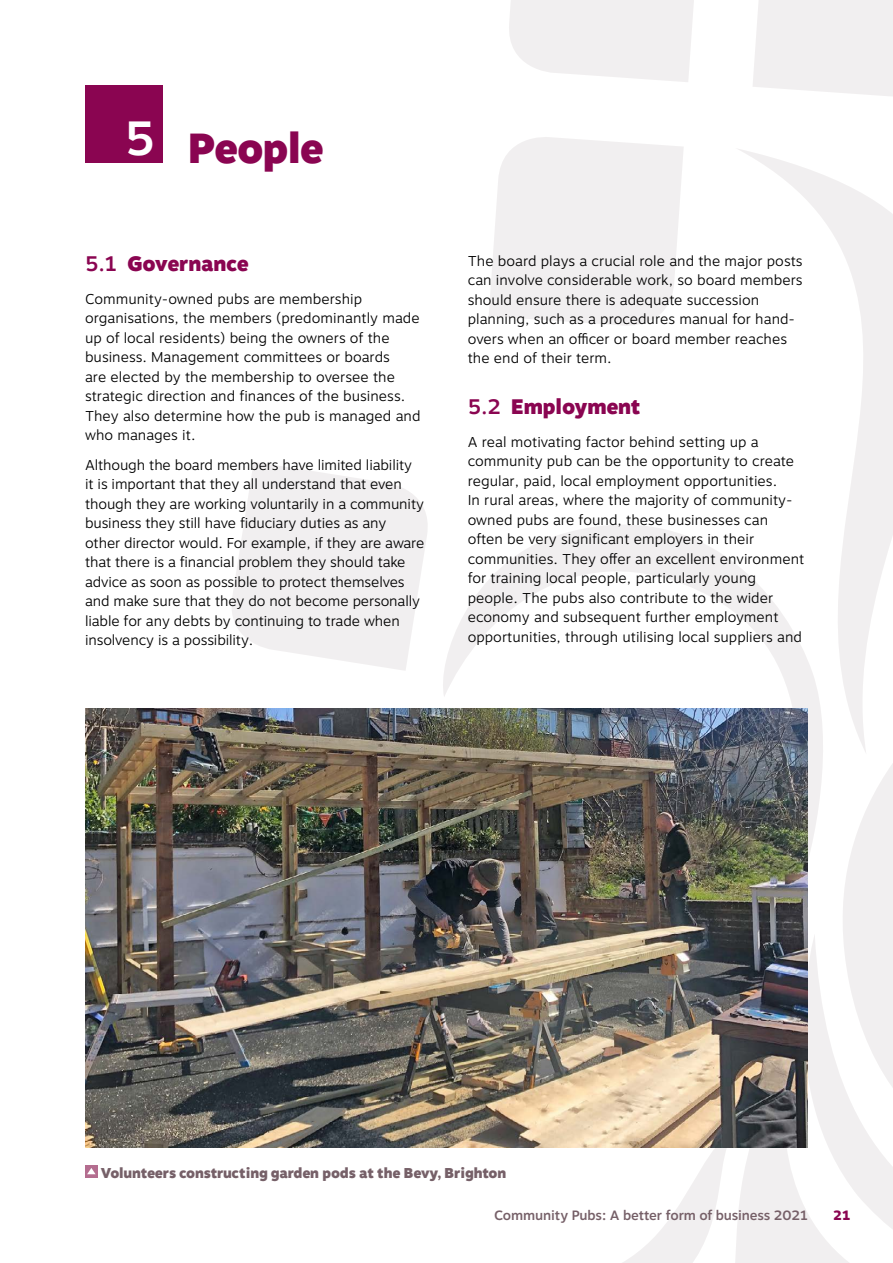
<style>
.page{position:relative;width:893px;height:1263px;background:#fff}
.page>*{position:absolute;margin:0;border:0;box-sizing:border-box;transform-origin:0 0}
.t1{font:900 42px "Motiva Sans";letter-spacing:-.025em;color:#8a0551}
.t2{font:900 21px "Motiva Sans";letter-spacing:-.01em;color:#8a0551}
.t3{font:300 14.25px/19.5px "Motiva Sans";color:#000}
.t4{font:900 14.25px "Motiva Sans";letter-spacing:-.01em;color:#766068}
.t5{font:500 13.5px "Motiva Sans";letter-spacing:-.01em;color:#766068}
.t6{font:800 13.5px "Motiva Sans";color:#8a0551}
.s1{font-weight:500}
</style>
<div class="page">
<svg style="left:738px;top:149px;width:155px;height:482px"></svg>
<svg style="left:838px;top:631px;width:55px;height:302px"></svg>
<svg style="left:808px;top:933px;width:85px;height:296px"></svg>
<svg style="left:596px;top:1059px;width:285px;height:204px"></svg>
<svg style="left:443px;top:488px;width:393px;height:371px"></svg>
<svg style="left:232px;top:462px;width:196px;height:208px"></svg>
<svg style="left:489px;top:137px;width:195px;height:189px"></svg>
<div style="left:753px;top:0;width:140px;height:96px;background:#f1eff0"></div>
<svg style="left:509px;top:0;width:185px;height:82px"></svg>
<div style="left:85px;top:85px;width:78px;height:78px;background:#8a0551"></div>
<img style="left:85px;top:708px;width:723px;height:439px">
<div style="left:85px;top:1165px;width:13px;height:13px;background:#b46d8f"></div>
<svg style="left:87px;top:1168px;width:9px;height:6px"></svg>
<h1 class="t1" style="left:125px;top:117px;width:201px"><sup>5</sup> People</h1>
<h2 class="t2" style="left:85px;top:248px;width:165px"><span class="s1">5.1</span> Governance</h2>
<p class="t3" style="left:85px;top:289px;width:337px">Community-owned pubs are membership organisations, the members (predominantly made up of local residents) being the owners of the business. Management committees or boards<br>are elected by the membership to oversee the strategic direction and finances of the business.<br>They also determine how the pub is managed and who manages it.</p>
<p class="t3" style="left:85px;top:455px;width:341px">Although the board members have limited liability<br>it is important that they all understand that even though they are working voluntarily in a community business they still have fiduciary duties as any other director would. For example, if they are aware that there is a financial problem they should take advice as soon as possible to protect themselves and make sure that they do not become personally liable for any debts by continuing to trade when insolvency is a possibility.</p>
<p class="t3" style="left:468px;top:251px;width:336px">The board plays a crucial role and the major posts can involve considerable work, so board members should ensure there is adequate succession planning, such as a procedures manual for hand&shy;overs when an officer or board member reaches the end of their term.</p>
<h2 class="t2" style="left:468px;top:391px;width:174px"><span class="s1">5.2</span> Employment</h2>
<p class="t3" style="left:468px;top:432px;width:338px">A real motivating factor behind setting up a community pub can be the opportunity to create regular, paid, local employment opportunities.<br>In rural areas, where the majority of community&shy;owned pubs are found, these businesses can often be very significant employers in their communities. They offer an excellent environment for training local people, particularly young people. The pubs also contribute to the wider economy and subsequent further employment opportunities, through utilising local suppliers and</p>
<p class="t4" style="left:101px;top:1162px;width:407px">Volunteers constructing garden pods at the Bevy, Brighton</p>
<p class="t5" style="left:494px;top:1206px;width:315px">Community Pubs: A better form of business 2021</p>
<p class="t6" style="left:833px;top:1206px;width:19px">21</p>
</div>
